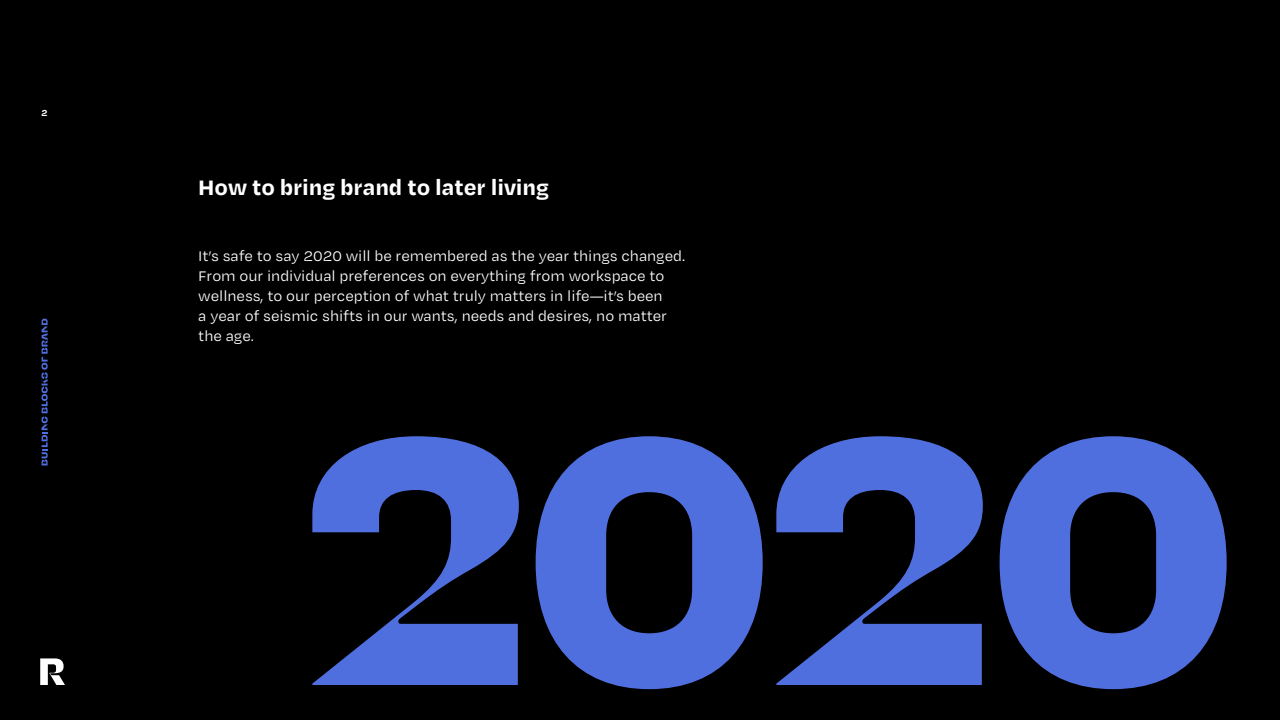
<style>
.page{position:relative;width:1280px;height:720px;background:#000}
.page>*{position:absolute;margin:0;border:0;box-sizing:border-box;transform-origin:0 0}
.t1{font:800 349.4px "Stravinsky";color:#506fdf}
.t2{font:700 24px "Degular Text";letter-spacing:-.005em;color:#fff}
.t3{font:16px/20px "Degular Text";letter-spacing:-.005em;color:#fff}
.t4{font:700 10px "Degular Text";color:#fff}
</style>
<div class="page">
<svg style="left:40px;top:659px;width:25px;height:26px"></svg>
<svg style="left:41px;top:319px;width:7px;height:146px"></svg>
<p class="t4" style="left:42px;top:106px;width:8px">2</p>
<h2 class="t2" style="left:198px;top:171px;width:352px">How to bring brand to later living</h2>
<p class="t3" style="left:198px;top:245px;width:488px">It’s safe to say 2020 will be remembered as the year things changed.<br>From our individual preferences on everything from workspace to wellness, to our perception of what truly matters in life—it’s been<br>a year of seismic shifts in our wants, needs and desires, no matter the age.</p>
<h1 class="t1" style="left:305px;top:353px;width:938px">2020</h1>
</div>
